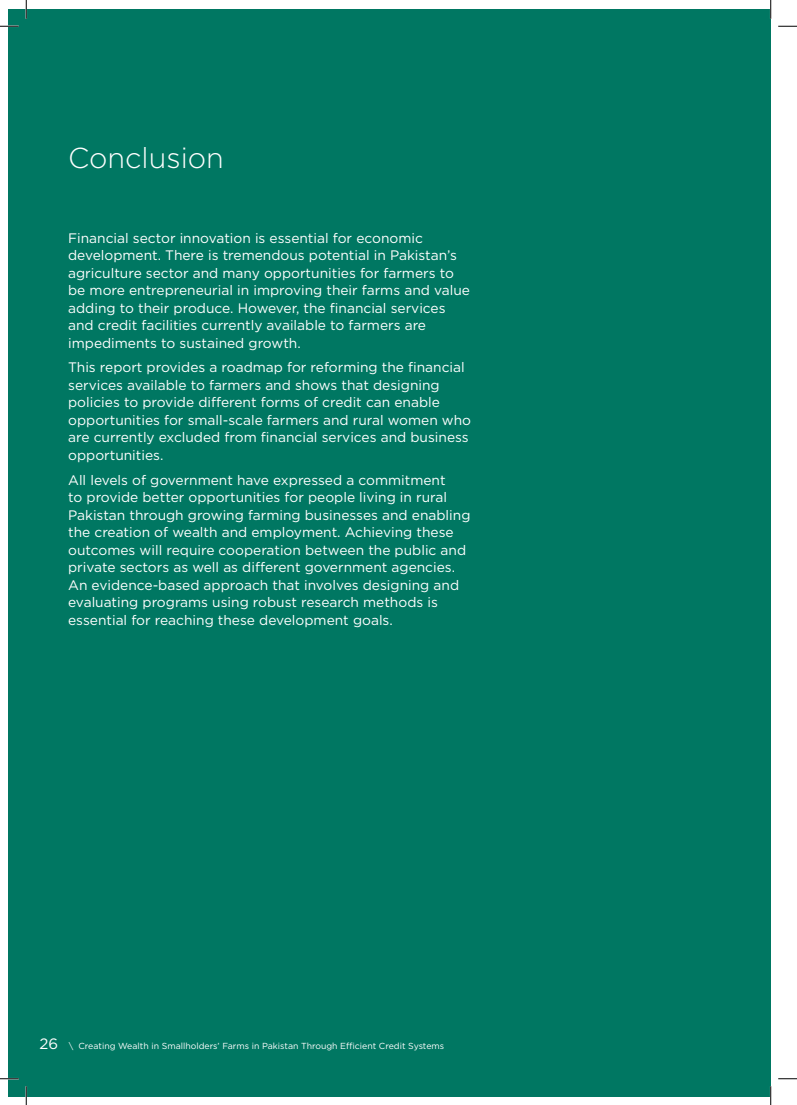
<style>
.page{position:relative;width:797px;height:1105px;background:#fff}
.page>*{position:absolute;margin:0;border:0;box-sizing:border-box;transform-origin:0 0}
.t1{font:300 28.75px "Gotham";color:#fff}
.t2{font:13.75px/17.5px "Gotham";color:#fff}
.t3{font:8.75px "Gotham";color:#fff}
.s1{font-size:15px}
</style>
<div class="page">
<div style="left:9px;top:9px;width:761px;height:1087px;background:#007762"></div>
<svg style="left:0;top:25px;width:19px;height:2px"></svg>
<svg style="left:778px;top:25px;width:19px;height:2px"></svg>
<svg style="left:0;top:1078px;width:19px;height:1px"></svg>
<svg style="left:778px;top:1078px;width:19px;height:1px"></svg>
<svg style="left:25px;top:0;width:2px;height:19px"></svg>
<svg style="left:25px;top:1086px;width:2px;height:19px"></svg>
<svg style="left:770px;top:0;width:1px;height:19px"></svg>
<svg style="left:770px;top:1086px;width:1px;height:19px"></svg>
<h1 class="t1" style="left:68px;top:140px;width:157px">Conclusion</h1>
<p class="t2" style="left:68px;top:229px;width:403px">Financial sector innovation is essential for economic development. There is tremendous potential in Pakistan’s agriculture sector and many opportunities for farmers to be more entrepreneurial in improving their farms and value adding to their produce. However, the financial services and credit facilities currently available to farmers are impediments to sustained growth.</p>
<p class="t2" style="left:68px;top:358px;width:404px">This report provides a roadmap for reforming the financial services available to farmers and shows that designing policies to provide different forms of credit can enable opportunities for small-scale farmers and rural women who are currently excluded from financial services and business opportunities.</p>
<p class="t2" style="left:68px;top:471px;width:404px">All levels of government have expressed a commitment<br>to provide better opportunities for people living in rural Pakistan through growing farming businesses and enabling the creation of wealth and employment. Achieving these outcomes will require cooperation between the public and private sectors as well as different government agencies.<br>An evidence-based approach that involves designing and evaluating programs using robust research methods is essential for reaching these development goals.</p>
<p class="t3" style="left:39px;top:1040px;width:406px"><span class="s1">26</span> \ Creating Wealth in Smallholders’ Farms in Pakistan Through Efficient Credit Systems</p>
</div>
